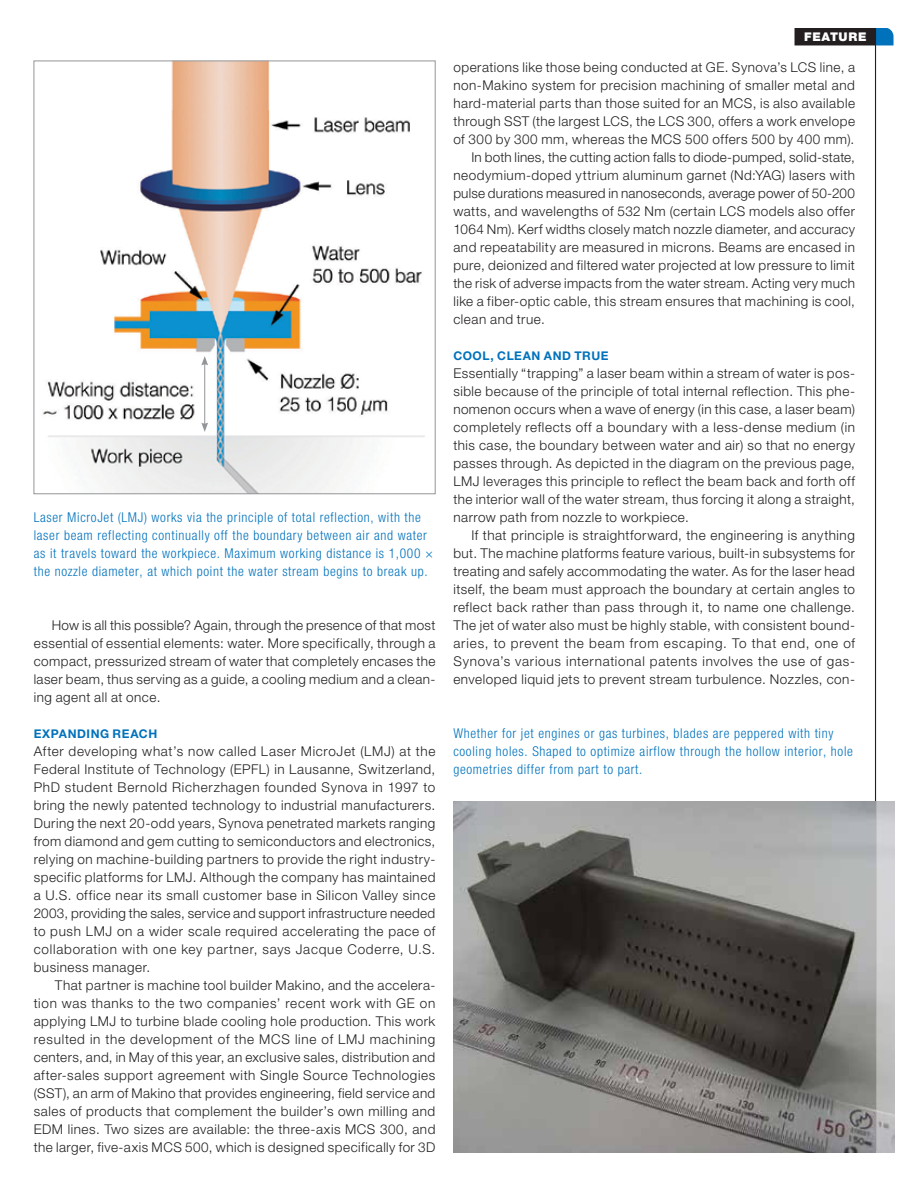
<style>
.page{position:relative;width:918px;height:1188px;background:#fff}
.page>*{position:absolute;margin:0;border:0;box-sizing:border-box;transform-origin:0 0}
.t1{font:300 13.5px/18px "Helvetica Neue LT Std";letter-spacing:.035em;color:#231f20;text-align:justify}
.t2{font:300 condensed 13.5px/18px "Helvetica Neue LT Std";letter-spacing:.05em;color:#0072bc}
.t3{font:300 13.5px "Helvetica Neue LT Std";letter-spacing:.015em;color:#231f20}
.t4{font:700 12px "Helvetica Neue LT Std";letter-spacing:.045em;color:#0072bc}
.t5{font:900 12px "Helvetica Neue LT Std";letter-spacing:.055em;color:#fff}
</style>
<div class="page">
<div style="left:795px;top:27px;width:81px;height:18px;background:#231f20"></div>
<svg style="left:876px;top:28px;width:18px;height:17px"></svg>
<hr style="left:875px;top:0;width:1px;height:1188px;background:#231f20">
<div style="left:0;top:1151px;width:918px;height:37px;background:#fff"></div>
<img style="left:875px;top:801px;width:19px;height:351px">
<img style="left:43px;top:63px;width:382px;height:429px">
<hr style="left:204px;top:363px;width:1px;height:62px;background:#939598">
<svg style="left:201px;top:356px;width:7px;height:9px"></svg>
<svg style="left:201px;top:423px;width:7px;height:9px"></svg>
<img style="left:453px;top:801px;width:422px;height:351px">
<p class="t2" style="left:34px;top:508px;width:401px">Laser MicroJet (LMJ) works via the principle of total reflection, with the laser beam reflecting continually off the boundary between air and water as it travels toward the workpiece. Maximum working distance is 1,000 × the nozzle diameter, at which point the water stream begins to break up.</p>
<p class="t1" style="left:34px;top:616px;width:403px;text-indent:18px">How is all this possible? Again, through the presence of that most essential of essential elements: water. More specifically, through a compact, pressurized stream of water that completely encases the laser beam, thus serving as a guide, a cooling medium and a clean&shy;ing agent all at once.</p>
<p class="t4" style="left:34px;top:726px;width:125px">EXPANDING REACH</p>
<p class="t1" style="left:34px;top:742px;width:403px">After developing what’s now called Laser MicroJet (LMJ) at the Federal Institute of Technology (EPFL) in Lausanne, Switzerland, PhD student Bernold Richerzhagen founded Synova in 1997 to bring the newly patented technology to industrial manufacturers.<br>During the next 20-odd years, Synova penetrated markets ranging from diamond and gem cutting to semiconductors and electronics, relying on machine-building partners to provide the right industry&shy;specific platforms for LMJ. Although the company has maintained a U.S. office near its small customer base in Silicon Valley since 2003, providing the sales, service and support infrastructure needed to push LMJ on a wider scale required accelerating the pace of collaboration with one key partner, says Jacque Coderre, U.S. business manager.</p>
<p class="t1" style="left:34px;top:976px;width:403px;text-indent:21px">That partner is machine tool builder Makino, and the accelera&shy;tion was thanks to the two companies’ recent work with GE on applying LMJ to turbine blade cooling hole production. This work resulted in the development of the MCS line of LMJ machining centers, and, in May of this year, an exclusive sales, distribution and after-sales support agreement with Single Source Technologies (SST), an arm of Makino that provides engineering, field service and sales of products that complement the builder’s own milling and EDM lines. Two sizes are available: the three-axis MCS 300, and the larger, five-axis MCS 500, which is designed specifically for 3D</p>
<p class="t5" style="left:804px;top:30px;width:64px">FEATURE</p>
<p class="t1" style="left:453px;top:58px;width:403px">operations like those being conducted at GE. Synova’s LCS line, a</p>
<p class="t1" style="left:453px;top:76px;width:403px">non-Makino system for precision machining of smaller metal and</p>
<p class="t1" style="left:453px;top:94px;width:403px">hard-material parts than those suited for an MCS, is also available</p>
<p class="t1" style="left:453px;top:112px;width:403px">through SST (the largest LCS, the LCS 300, offers a work envelope</p>
<p class="t1" style="left:453px;top:130px;width:403px">of 300 by 300 mm, whereas the MCS 500 offers 500 by 400 mm).</p>
<p class="t1" style="left:471px;top:148px;width:385px">In both lines, the cutting action falls to diode-pumped, solid-state,</p>
<p class="t1" style="left:453px;top:166px;width:403px">neodymium-doped yttrium aluminum garnet (Nd:YAG) lasers with</p>
<p class="t3" style="left:453px;top:185px;width:403px">pulse durations measured in nanoseconds, average power of 50-200</p>
<p class="t1" style="left:453px;top:202px;width:403px">watts, and wavelengths of 532 Nm (certain LCS models also offer</p>
<p class="t1" style="left:453px;top:220px;width:403px">1064 Nm). Kerf widths closely match nozzle diameter, and accuracy</p>
<p class="t1" style="left:453px;top:238px;width:403px">and repeatability are measured in microns. Beams are encased in</p>
<p class="t1" style="left:453px;top:256px;width:403px">pure, deionized and filtered water projected at low pressure to limit</p>
<p class="t1" style="left:453px;top:274px;width:403px">the risk of adverse impacts from the water stream. Acting very much</p>
<p class="t1" style="left:453px;top:292px;width:403px">like a fiber-optic cable, this stream ensures that machining is cool,</p>
<p class="t1" style="left:453px;top:310px;width:93px">clean and true.</p>
<p class="t4" style="left:453px;top:348px;width:157px">COOL, CLEAN AND TRUE</p>
<p class="t1" style="left:453px;top:364px;width:403px">Essentially “trapping” a laser beam within a stream of water is pos&shy;sible because of the principle of total internal reflection. This phe&shy;nomenon occurs when a wave of energy (in this case, a laser beam) completely reflects off a boundary with a less-dense medium (in this case, the boundary between water and air) so that no energy passes through. As depicted in the diagram on the previous page, LMJ leverages this principle to reflect the beam back and forth off the interior wall of the water stream, thus forcing it along a straight, narrow path from nozzle to workpiece.</p>
<p class="t1" style="left:453px;top:526px;width:403px;text-indent:18px">If that principle is straightforward, the engineering is anything but. The machine platforms feature various, built-in subsystems for treating and safely accommodating the water. As for the laser head itself, the beam must approach the boundary at certain angles to reflect back rather than pass through it, to name one challenge.<br>The jet of water also must be highly stable, with consistent bound&shy;aries, to prevent the beam from escaping. To that end, one of Synova’s various international patents involves the use of gas&shy;enveloped liquid jets to prevent stream turbulence. Nozzles, con-</p>
<p class="t2" style="left:453px;top:724px;width:401px">Whether for jet engines or gas turbines, blades are peppered with tiny cooling holes. Shaped to optimize airflow through the hollow interior, hole geometries differ from part to part.</p>
</div>
